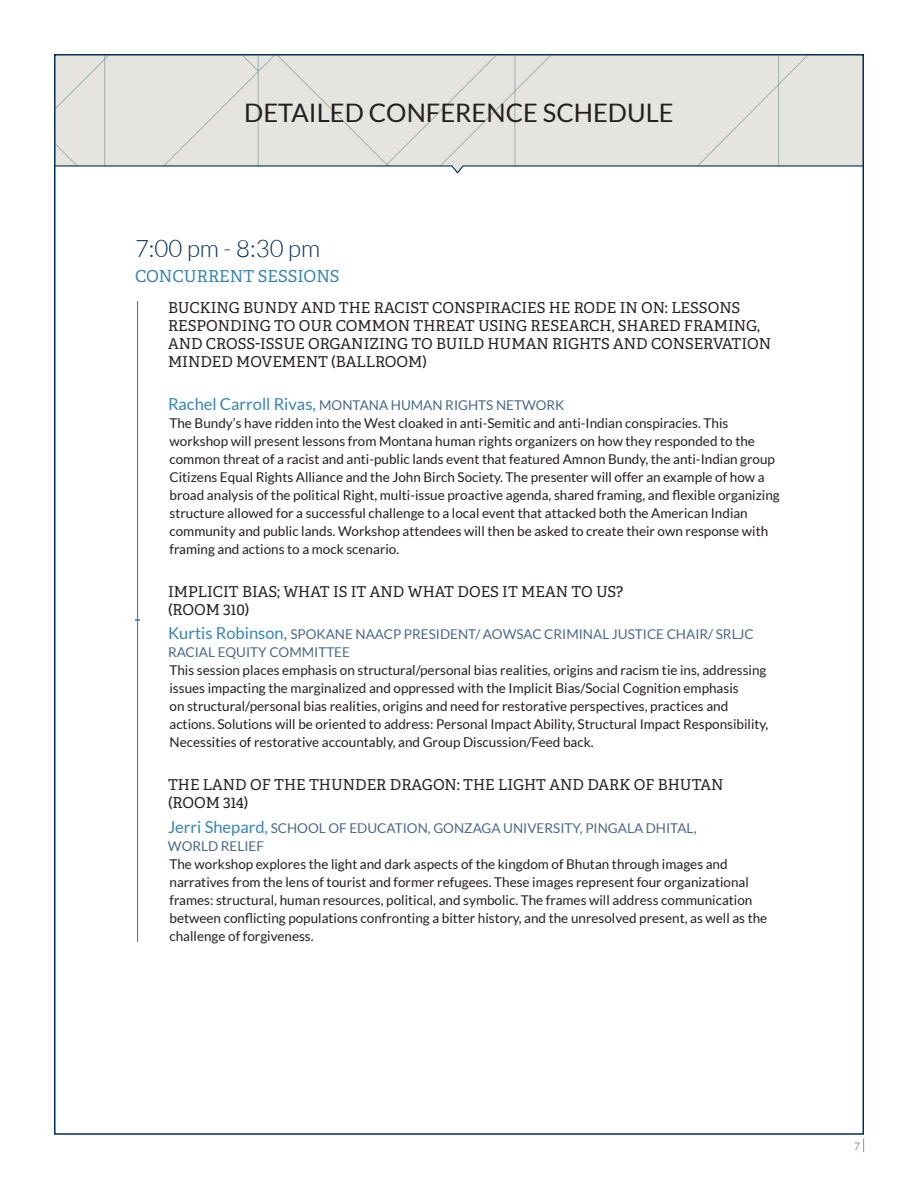
<style>
.page{position:relative;width:918px;height:1188px;background:#fff}
.page>*{position:absolute;margin:0;border:0;box-sizing:border-box;transform-origin:0 0}
.t1{font:25.5px "Lato";color:#231f20}
.t2{font:300 24px "Lato";color:#002e54}
.t3{font:16.5px "Adelle";color:#3684b6}
.t4{font:15px/18px "Adelle";color:#231f20}
.t5{font:13.5px/18px "Lato";color:#231f20}
.t6{font:13.5px/18px "Lato";color:#4a688a}
.t7{font:500 10.5px "Lato";color:#939598}
.s1{font-size:16.5px;color:#3684b6}
.s2{color:#4a688a}
</style>
<div class="page">
<svg style="left:863px;top:1139px;width:1px;height:13px"></svg>
<div style="left:57px;top:57px;width:804px;height:108px;background:#e6e4df"></div>
<svg style="left:57px;top:165px;width:804px;height:9px"></svg>
<hr style="left:137px;top:301px;width:1px;height:319px;background:#3684b6">
<hr style="left:137px;top:620px;width:1px;height:322px;background:#3684b6">
<h1 class="t1" style="left:244px;top:99px;width:431px">DETAILED CONFERENCE SCHEDULE</h1>
<h2 class="t2" style="left:135px;top:235px;width:187px">7:00 pm - 8:30 pm</h2>
<p class="t3" style="left:135px;top:266px;width:206px">CONCURRENT SESSIONS</p>
<p class="t4" style="left:168px;top:299px;width:605px">BUCKING BUNDY AND THE RACIST CONSPIRACIES HE RODE IN ON: LESSONS RESPONDING TO OUR COMMON THREAT USING RESEARCH, SHARED FRAMING, AND CROSS-ISSUE ORGANIZING TO BUILD HUMAN RIGHTS AND CONSERVATION MINDED MOVEMENT (BALLROOM)</p>
<p class="t5" style="left:168px;top:396px;width:613px"><span class="s1">Rachel Carroll Rivas,</span> <span class="s2">MONTANA HUMAN RIGHTS NETWORK<br></span>The Bundy’s have ridden into the West cloaked in anti-Semitic and anti-Indian conspiracies. This workshop will present lessons from Montana human rights organizers on how they responded to the common threat of a racist and anti-public lands event that featured Amnon Bundy, the anti-Indian group Citizens Equal Rights Alliance and the John Birch Society. The presenter will offer an example of how a broad analysis of the political Right, multi-issue proactive agenda, shared framing, and flexible organizing structure allowed for a successful challenge to a local event that attacked both the American Indian community and public lands. Workshop attendees will then be asked to create their own response with framing and actions to a mock scenario.</p>
<p class="t4" style="left:168px;top:583px;width:457px">IMPLICIT BIAS; WHAT IS IT AND WHAT DOES IT MEAN TO US? (ROOM 310)</p>
<p class="t6" style="left:168px;top:625px;width:587px"><span class="s1">Kurtis Robinson,</span> SPOKANE NAACP PRESIDENT/ AOWSAC CRIMINAL JUSTICE CHAIR/ SRLJC<br>RACIAL EQUITY COMMITTEE</p>
<p class="t5" style="left:170px;top:661px;width:600px">This session places emphasis on structural/personal bias realities, origins and racism tie ins, addressing issues impacting the marginalized and oppressed with the Implicit Bias/Social Cognition emphasis<br>on structural/personal bias realities, origins and need for restorative perspectives, practices and actions. Solutions will be oriented to address: Personal Impact Ability, Structural Impact Responsibility, Necessities of restorative accountably, and Group Discussion/Feed back.</p>
<p class="t4" style="left:168px;top:776px;width:557px">THE LAND OF THE THUNDER DRAGON: THE LIGHT AND DARK OF BHUTAN (ROOM 314)</p>
<p class="t6" style="left:168px;top:819px;width:530px"><span class="s1">Jerri Shepard,</span> SCHOOL OF EDUCATION, GONZAGA UNIVERSITY, PINGALA DHITAL,<br>WORLD RELIEF</p>
<p class="t5" style="left:169px;top:855px;width:599px">The workshop explores the light and dark aspects of the kingdom of Bhutan through images and narratives from the lens of tourist and former refugees. These images represent four organizational frames: structural, human resources, political, and symbolic. The frames will address communication between conflicting populations confronting a bitter history, and the unresolved present, as well as the challenge of forgiveness.</p>
<p class="t7" style="left:854px;top:1138px;width:8px">7</p>
</div>
